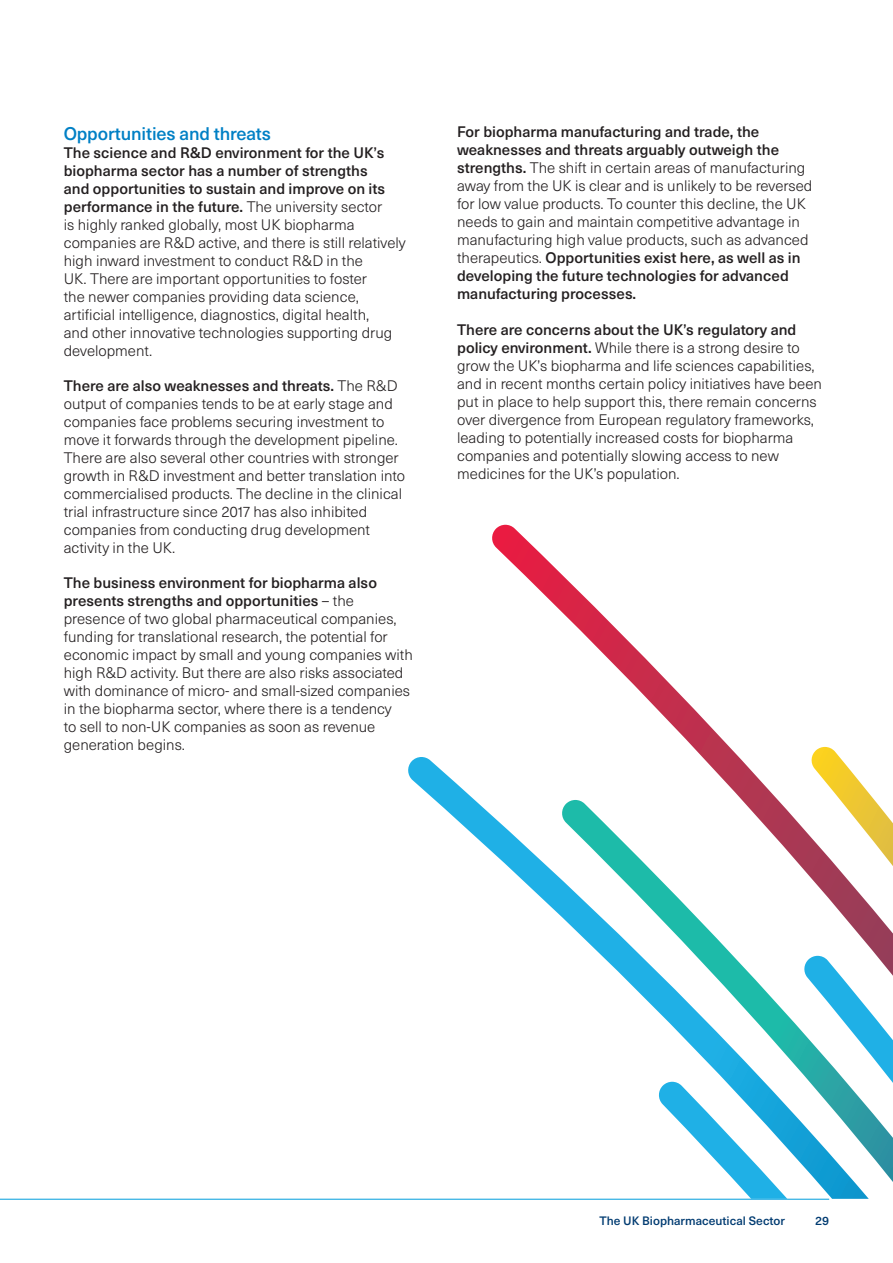
<style>
.page{position:relative;width:893px;height:1263px;background:#fff}
.page>*{position:absolute;margin:0;border:0;box-sizing:border-box;transform-origin:0 0}
.t1{font:500 18px "Neue Haas Unica W1 G";letter-spacing:-.01em;color:#0080c5}
.t2{font:300 15px/18px "Neue Haas Unica W1 G";color:#231f20}
.t3{font:500 12px "Neue Haas Unica W1 G";color:#003b71}
.s1{font-weight:500}
</style>
<div class="page">
<hr style="left:0;top:1199px;width:829px;height:1px;background:#009ddc">
<svg style="left:408px;top:757px;width:74px;height:86px"></svg>
<svg style="left:482px;top:524px;width:411px;height:675px"></svg>
<p class="t1" style="left:64px;top:120px;width:209px">Opportunities and threats</p>
<p class="t2" style="left:64px;top:143px;width:343px"><span class="s1">The science and R&amp;D environment for the UK’s biopharma sector has a number of strengths<br>and opportunities to sustain and improve on its performance in the future.</span> The university sector<br>is highly ranked globally, most UK biopharma companies are R&amp;D active, and there is still relatively high inward investment to conduct R&amp;D in the<br>UK. There are important opportunities to foster<br>the newer companies providing data science, artificial intelligence, diagnostics, digital health,<br>and other innovative technologies supporting drug development.</p>
<p class="t2" style="left:64px;top:376px;width:343px"><span class="s1">There are also weaknesses and threats.</span> The R&amp;D output of companies tends to be at early stage and companies face problems securing investment to move it forwards through the development pipeline.<br>There are also several other countries with stronger growth in R&amp;D investment and better translation into commercialised products. The decline in the clinical trial infrastructure since 2017 has also inhibited companies from conducting drug development activity in the UK.</p>
<p class="t2" style="left:64px;top:573px;width:351px"><span class="s1">The business environment for biopharma also presents strengths and opportunities</span> – the presence of two global pharmaceutical companies, funding for translational research, the potential for economic impact by small and young companies with high R&amp;D activity. But there are also risks associated with dominance of micro- and small-sized companies in the biopharma sector, where there is a tendency<br>to sell to non-UK companies as soon as revenue generation begins.</p>
<p class="t2" style="left:457px;top:122px;width:357px"><span class="s1">For biopharma manufacturing and trade, the weaknesses and threats arguably outweigh the strengths.</span> The shift in certain areas of manufacturing away from the UK is clear and is unlikely to be reversed for low value products. To counter this decline, the UK needs to gain and maintain competitive advantage in manufacturing high value products, such as advanced therapeutics. <span class="s1">Opportunities exist here, as well as in developing the future technologies for advanced manufacturing processes.</span></p>
<p class="t2" style="left:457px;top:319px;width:366px"><span class="s1">There are concerns about the UK’s regulatory and policy environment.</span> While there is a strong desire to grow the UK’s biopharma and life sciences capabilities, and in recent months certain policy initiatives have been put in place to help support this, there remain concerns over divergence from European regulatory frameworks, leading to potentially increased costs for biopharma companies and potentially slowing access to new medicines for the UK’s population.</p>
<p class="t3" style="left:599px;top:1211px;width:187px">The UK Biopharmaceutical Sector</p>
<p class="t3" style="left:815px;top:1211px;width:16px">29</p>
</div>
